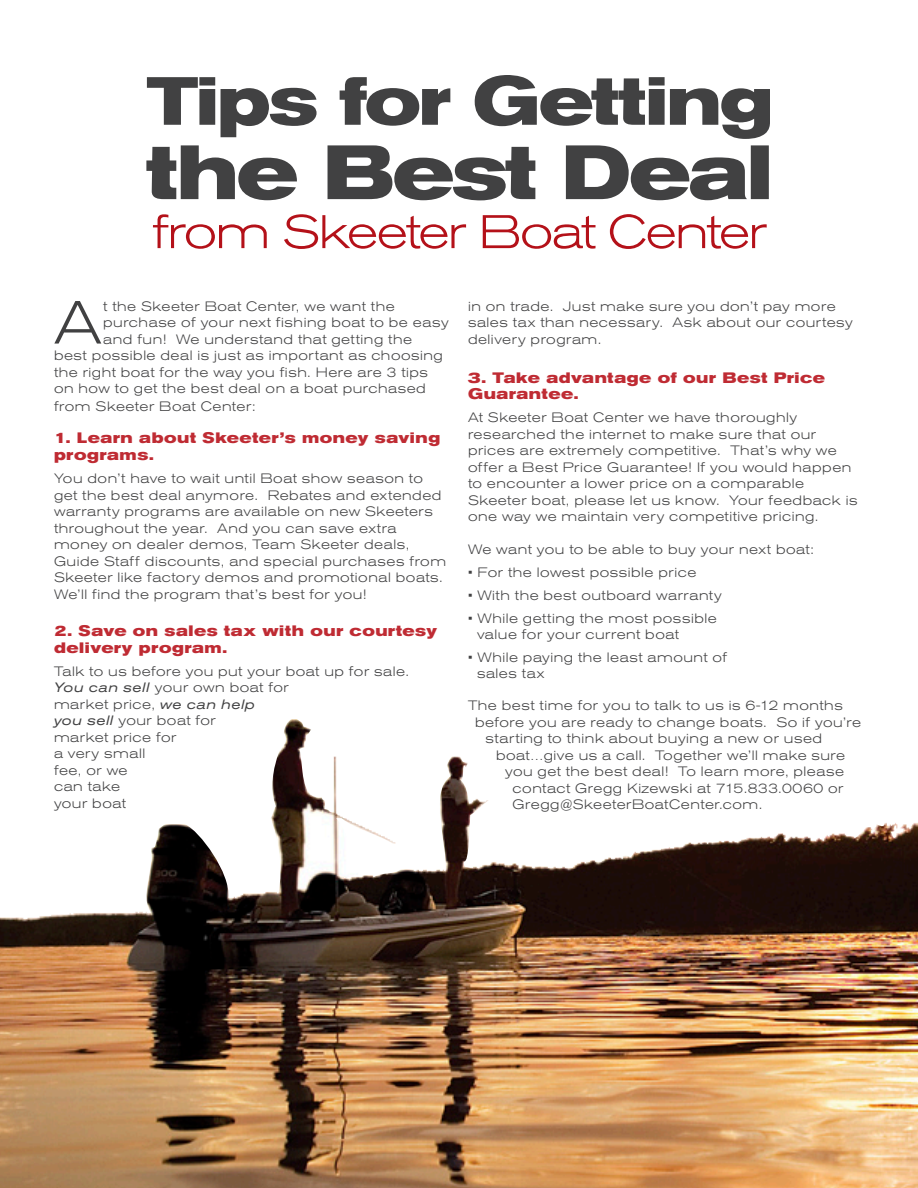
<style>
.page{position:relative;width:918px;height:1188px;background:#fff}
.page>*{position:absolute;margin:0;border:0;box-sizing:border-box;transform-origin:0 0}
.t1{font:300 expanded 60.3px "Akzidenz Grotesk BE";color:#414142}
.t2{font:700 expanded 15px/16.5px "Akzidenz Grotesk BE";letter-spacing:.04em;color:#bf2b33}
.t3{font:300 expanded 13.5px/16.5px "Akzidenz Grotesk BE";letter-spacing:.04em;color:#414142}
.s1{font-weight:400;font-style:italic}
</style>
<div class="page">
<img style="left:0;top:719px;width:918px;height:469px">
<svg style="left:147px;top:75px;width:623px;height:64px"></svg>
<svg style="left:146px;top:145px;width:623px;height:55px"></svg>
<svg style="left:153px;top:214px;width:614px;height:35px"></svg>
<p class="t1" style="left:54px;top:289px;width:49px">A</p>
<p class="t3" style="left:103px;top:298px;width:293px">t the Skeeter Boat Center, we want the</p>
<p class="t3" style="left:103px;top:314px;width:347px">purchase of your next fishing boat to be easy</p>
<p class="t3" style="left:103px;top:331px;width:310px">and fun! We understand that getting the</p>
<p class="t3" style="left:54px;top:347px;width:390px">best possible deal is just as important as choosing</p>
<p class="t3" style="left:54px;top:364px;width:375px">the right boat for the way you fish. Here are 3 tips</p>
<p class="t3" style="left:54px;top:380px;width:373px">on how to get the best deal on a boat purchased</p>
<p class="t3" style="left:54px;top:398px;width:203px">from Skeeter Boat Center:</p>
<p class="t2" style="left:54px;top:430px;width:388px">1. Learn about Skeeter’s money saving programs.</p>
<p class="t3" style="left:54px;top:470px;width:394px">You don’t have to wait until Boat show season to get the best deal anymore. Rebates and extended warranty programs are available on new Skeeters throughout the year. And you can save extra money on dealer demos, Team Skeeter deals, Guide Staff discounts, and special purchases from Skeeter like factory demos and promotional boats.<br>We’ll find the program that’s best for you!</p>
<p class="t2" style="left:54px;top:623px;width:385px">2. Save on sales tax with our courtesy delivery program.</p>
<p class="t3" style="left:54px;top:663px;width:357px">Talk to us before you put your boat up for sale.<br><span class="s1">You can sell</span> your own boat for<br>market price, <span class="s1">we can help<br>you sell</span> your boat for<br>market price for<br>a very small<br>fee, or we<br>can take<br>your boat</p>
<p class="t3" style="left:468px;top:298px;width:386px">in on trade. Just make sure you don’t pay more sales tax than necessary. Ask about our courtesy delivery program.</p>
<p class="t2" style="left:468px;top:369px;width:358px">3. Take advantage of our Best Price<br>Guarantee.</p>
<p class="t3" style="left:468px;top:409px;width:391px">At Skeeter Boat Center we have thoroughly researched the internet to make sure that our prices are extremely competitive. That’s why we offer a Best Price Guarantee! If you would happen to encounter a lower price on a comparable Skeeter boat, please let us know. Your feedback is one way we maintain very competitive pricing.</p>
<p class="t3" style="left:468px;top:541px;width:348px">We want you to be able to buy your next boat:</p>
<p class="t3" style="left:468px;top:564px;width:230px">• For the lowest possible price</p>
<p class="t3" style="left:468px;top:587px;width:255px">• With the best outboard warranty</p>
<p class="t3" style="left:468px;top:610px;width:250px">• While getting the most possible</p>
<p class="t3" style="left:477px;top:626px;width:204px">value for your current boat</p>
<p class="t3" style="left:468px;top:649px;width:261px">• While paying the least amount of</p>
<p class="t3" style="left:477px;top:665px;width:69px">sales tax</p>
<p class="t3" style="left:468px;top:697px;width:376px">The best time for you to talk to us is 6-12 months</p>
<p class="t3" style="left:475px;top:714px;width:387px">before you are ready to change boats. So if you’re</p>
<p class="t3" style="left:486px;top:730px;width:338px">starting to think about buying a new or used</p>
<p class="t3" style="left:496px;top:747px;width:351px">boat…give us a call. Together we’ll make sure</p>
<p class="t3" style="left:505px;top:763px;width:340px">you get the best deal! To learn more, please</p>
<p class="t3" style="left:513px;top:780px;width:333px">contact Gregg Kizewski at 715.833.0060 or</p>
<p class="t3" style="left:513px;top:796px;width:251px">Gregg@SkeeterBoatCenter.com.</p>
</div>
